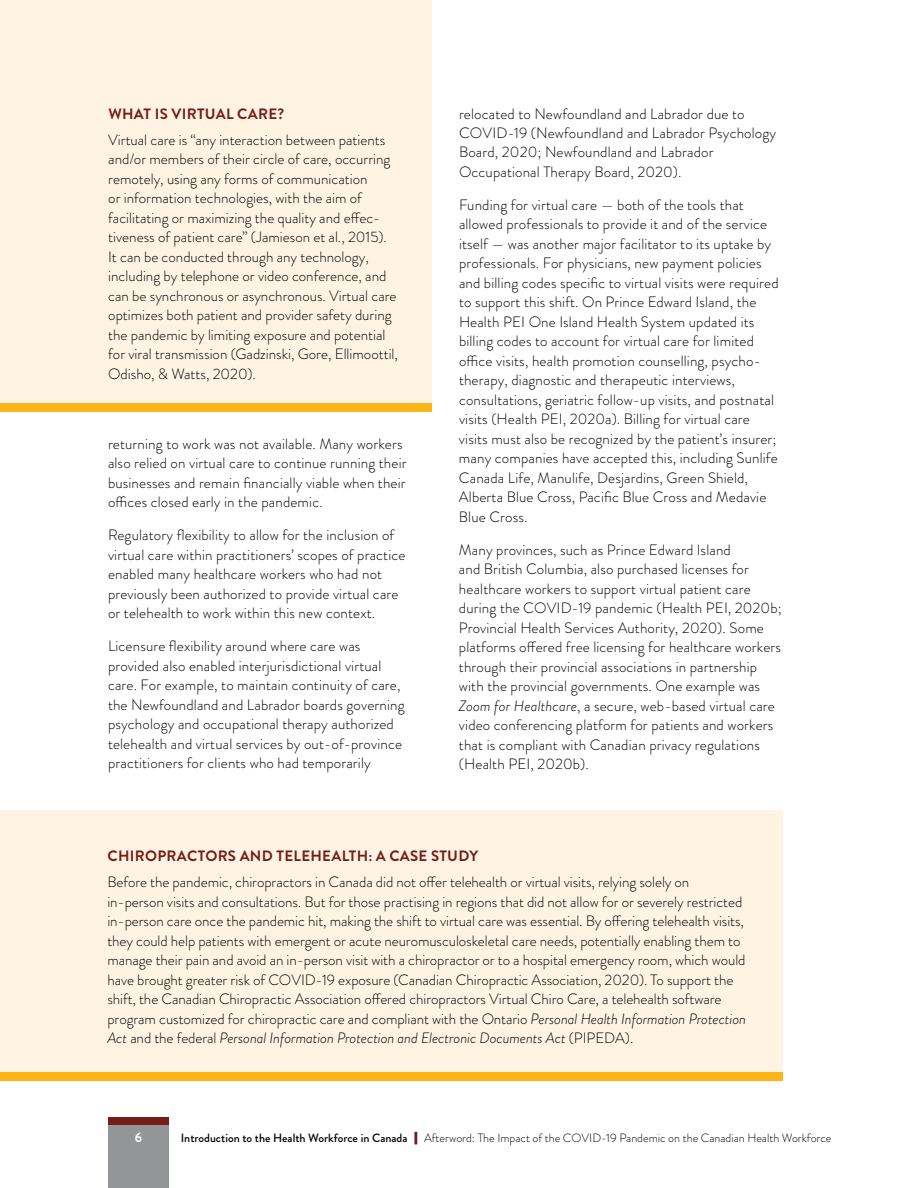
<style>
.page{position:relative;width:918px;height:1188px;background:#fff}
.page>*{position:absolute;margin:0;border:0;box-sizing:border-box;transform-origin:0 0}
.t1{font:300 15px/19.5px "Brandon Grotesque";letter-spacing:.01em;color:#000}
.t2{font:700 15px "Brandon Grotesque";letter-spacing:.02em;color:#771d19}
.t3{font:700 13.5px "Brandon Grotesque";color:#fff}
.t4{font:300 12px "Brandon Grotesque";color:#000}
.s1{font-style:italic}
.s2{font-weight:500}
.s3{font-weight:500;color:#771d19}
</style>
<div class="page">
<div style="left:108px;top:1124px;width:61px;height:64px;background:#939598"></div>
<div style="left:108px;top:1117px;width:61px;height:7px;background:#771d19"></div>
<div style="left:0;top:0;width:432px;height:407px;background:#fff4e4"></div>
<div style="left:0;top:403px;width:432px;height:8px;background:#fcb515"></div>
<div style="left:0;top:810px;width:782px;height:264px;background:#fff4e4"></div>
<div style="left:0;top:1073px;width:783px;height:8px;background:#fcb515"></div>
<p class="t2" style="left:108px;top:103px;width:177px">WHAT IS VIRTUAL CARE?</p>
<p class="t1" style="left:108px;top:130px;width:291px">Virtual care is “any interaction between patients and/or members of their circle of care, occurring remotely, using any forms of communication<br>or information technologies, with the aim of facilitating or maximizing the quality and effec&shy;tiveness of patient care” (Jamieson et al., 2015).<br>It can be conducted through any technology, including by telephone or video conference, and can be synchronous or asynchronous. Virtual care optimizes both patient and provider safety during the pandemic by limiting exposure and potential for viral transmission (Gadzinski, Gore, Ellimoottil, Odisho, &amp; Watts, 2020).</p>
<p class="t1" style="left:108px;top:434px;width:300px">returning to work was not available. Many workers also relied on virtual care to continue running their businesses and remain financially viable when their offices closed early in the pandemic.</p>
<p class="t1" style="left:108px;top:526px;width:299px">Regulatory flexibility to allow for the inclusion of virtual care within practitioners’ scopes of practice enabled many healthcare workers who had not previously been authorized to provide virtual care or telehealth to work within this new context.</p>
<p class="t1" style="left:108px;top:637px;width:298px">Licensure flexibility around where care was provided also enabled interjurisdictional virtual care. For example, to maintain continuity of care, the Newfoundland and Labrador boards governing psychology and occupational therapy authorized telehealth and virtual services by out-of-province practitioners for clients who had temporarily</p>
<p class="t1" style="left:459px;top:104px;width:319px">relocated to Newfoundland and Labrador due to COVID-19 (Newfoundland and Labrador Psychology Board, 2020; Newfoundland and Labrador Occupational Therapy Board, 2020).</p>
<p class="t1" style="left:459px;top:195px;width:321px">Funding for virtual care — both of the tools that allowed professionals to provide it and of the service itself — was another major facilitator to its uptake by professionals. For physicians, new payment policies and billing codes specific to virtual visits were required to support this shift. On Prince Edward Island, the Health PEI One Island Health System updated its billing codes to account for virtual care for limited office visits, health promotion counselling, psycho&shy;therapy, diagnostic and therapeutic interviews, consultations, geriatric follow-up visits, and postnatal visits (Health PEI, 2020a). Billing for virtual care visits must also be recognized by the patient’s insurer; many companies have accepted this, including Sunlife Canada Life, Manulife, Desjardins, Green Shield, Alberta Blue Cross, Pacific Blue Cross and Medavie Blue Cross.</p>
<p class="t1" style="left:459px;top:540px;width:324px">Many provinces, such as Prince Edward Island<br>and British Columbia, also purchased licenses for healthcare workers to support virtual patient care during the COVID-19 pandemic (Health PEI, 2020b; Provincial Health Services Authority, 2020). Some platforms offered free licensing for healthcare workers through their provincial associations in partnership with the provincial governments. One example was <span class="s1">Zoom for Healthcare</span>, a secure, web-based virtual care video conferencing platform for patients and workers that is compliant with Canadian privacy regulations (Health PEI, 2020b).</p>
<p class="t2" style="left:107px;top:845px;width:372px">CHIROPRACTORS AND TELEHEALTH: A CASE STUDY</p>
<p class="t1" style="left:107px;top:872px;width:640px">Before the pandemic, chiropractors in Canada did not offer telehealth or virtual visits, relying solely on in-person visits and consultations. But for those practising in regions that did not allow for or severely restricted in-person care once the pandemic hit, making the shift to virtual care was essential. By offering telehealth visits, they could help patients with emergent or acute neuromusculoskeletal care needs, potentially enabling them to manage their pain and avoid an in-person visit with a chiropractor or to a hospital emergency room, which would have brought greater risk of COVID-19 exposure (Canadian Chiropractic Association, 2020). To support the shift, the Canadian Chiropractic Association offered chiropractors Virtual Chiro Care, a telehealth software program customized for chiropractic care and compliant with the Ontario <span class="s1">Personal Health Information Protection Act</span> and the federal <span class="s1">Personal Information Protection and Electronic Documents Act</span> (PIPEDA).</p>
<p class="t3" style="left:135px;top:1128px;width:9px">6</p>
<p class="t4" style="left:181px;top:1130px;width:652px"><span class="s2">Introduction to the Health Workforce in Canada</span> <span class="s3">|</span> Afterword: The Impact of the COVID-19 Pandemic on the Canadian Health Workforce</p>
</div>
